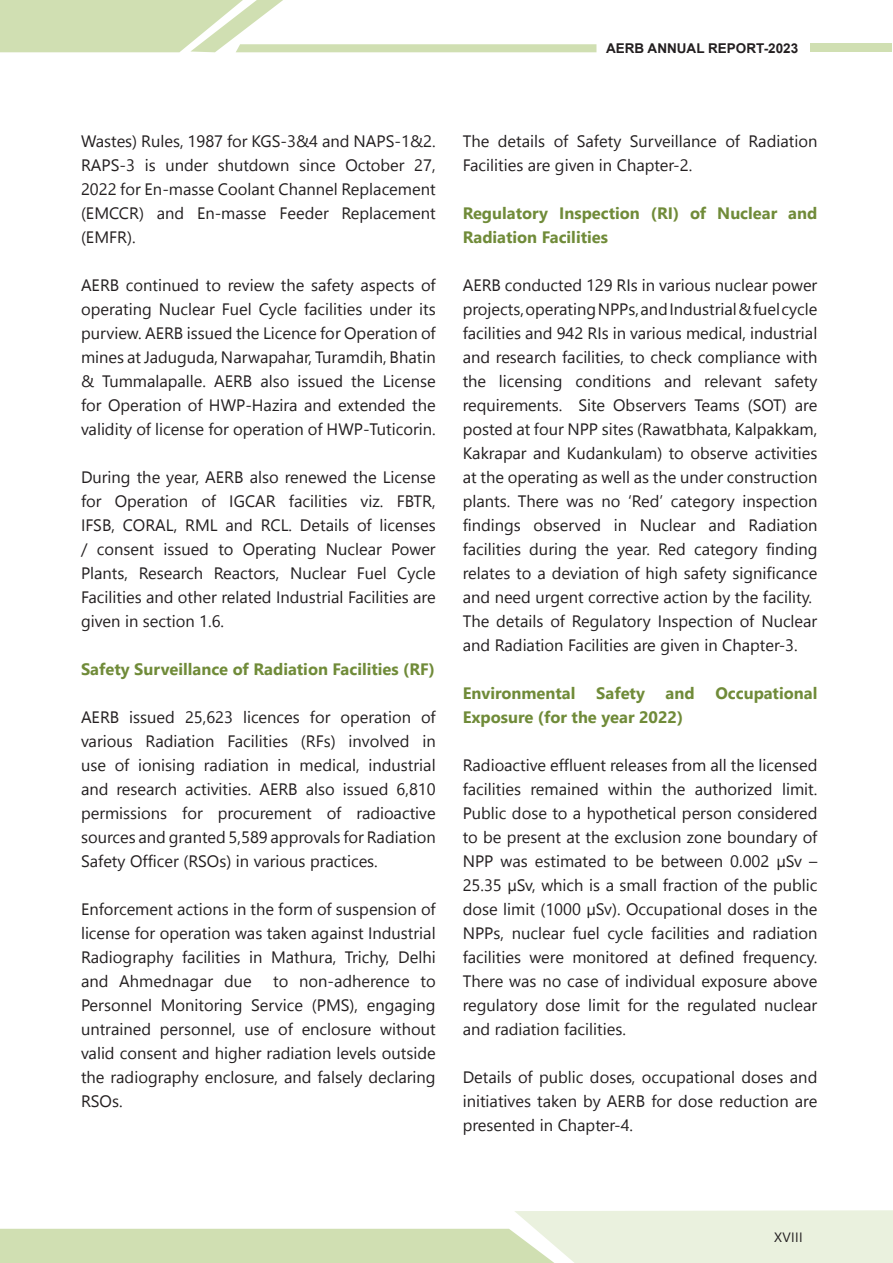
<style>
.page{position:relative;width:893px;height:1263px;background:#fff}
.page>*{position:absolute;margin:0;border:0;box-sizing:border-box;transform-origin:0 0}
.Body_Text_11{font:16.5px/24px "Nirmala UI";color:#231f20;text-align:justify}
.Exeutive_Summary{font:700 16.5px/24px "Nirmala UI";color:#708b39}
.t1{font:700 13.5px "Arial";color:#231f20}
.t2{font:13.5px "Nirmala UI";letter-spacing:.03em;color:#231f20}
</style>
<div class="page">
<svg style="left:0;top:1210px;width:893px;height:53px"></svg>
<div style="left:810px;top:44px;width:81px;height:8px;background:#d0dfb2"></div>
<svg style="left:0;top:0;width:596px;height:52px"></svg>
<p class="t1" style="left:606px;top:39px;width:194px">AERB ANNUAL REPORT-2023</p>
<p class="Body_Text_11" style="left:81px;top:128px;width:356px">Wastes) Rules, 1987 for KGS-3&amp;4 and NAPS-1&amp;2.<br>RAPS-3 is under shutdown since October 27, 2022 for En-masse Coolant Channel Replacement (EMCCR) and En-masse Feeder Replacement (EMFR).</p>
<p class="Body_Text_11" style="left:81px;top:272px;width:356px">AERB continued to review the safety aspects of operating Nuclear Fuel Cycle facilities under its purview. AERB issued the Licence for Operation of mines at Jaduguda, Narwapahar, Turamdih, Bhatin &amp; Tummalapalle. AERB also issued the License for Operation of HWP-Hazira and extended the validity of license for operation of HWP-Tuticorin.</p>
<p class="Body_Text_11" style="left:81px;top:464px;width:356px">During the year, AERB also renewed the License for Operation of IGCAR facilities viz. FBTR, IFSB, CORAL, RML and RCL. Details of licenses / consent issued to Operating Nuclear Power Plants, Research Reactors, Nuclear Fuel Cycle Facilities and other related Industrial Facilities are given in section 1.6.</p>
<p class="Exeutive_Summary" style="left:81px;top:656px;width:355px">Safety Surveillance of Radiation Facilities (RF)</p>
<p class="Body_Text_11" style="left:81px;top:704px;width:356px">AERB issued 25,623 licences for operation of various Radiation Facilities (RFs) involved in use of ionising radiation in medical, industrial and research activities. AERB also issued 6,810 permissions for procurement of radioactive sources and granted 5,589 approvals for Radiation Safety Officer (RSOs) in various practices.</p>
<p class="Body_Text_11" style="left:81px;top:896px;width:356px">Enforcement actions in the form of suspension of license for operation was taken against Industrial Radiography facilities in Mathura, Trichy, Delhi and Ahmednagar due</p>
<p class="Body_Text_11" style="left:81px;top:968px;width:356px;text-indent:192px">to non-adherence to Personnel Monitoring Service (PMS), engaging untrained personnel, use of enclosure without valid consent and higher radiation levels outside the radiography enclosure, and falsely declaring RSOs.</p>
<p class="Body_Text_11" style="left:463px;top:128px;width:356px">The details of Safety Surveillance of Radiation<br>Facilities are given in Chapter-2.</p>
<p class="Exeutive_Summary" style="left:463px;top:200px;width:356px">Regulatory Inspection (RI) of Nuclear and<br>Radiation Facilities</p>
<p class="Body_Text_11" style="left:463px;top:272px;width:356px">AERB conducted 129 RIs in various nuclear power projects, operating NPPs, and Industrial &amp; fuel cycle facilities and 942 RIs in various medical, industrial and research facilities, to check compliance with the licensing conditions and relevant safety requirements. Site Observers Teams (SOT) are posted at four NPP sites (Rawatbhata, Kalpakkam, Kakrapar and Kudankulam) to observe activities at the operating as well as the under construction plants. There was no ‘Red’ category inspection findings observed in Nuclear and Radiation facilities during the year. Red category finding relates to a deviation of high safety significance and need urgent corrective action by the facility.</p>
<p class="Body_Text_11" style="left:463px;top:608px;width:356px">The details of Regulatory Inspection of Nuclear and Radiation Facilities are given in Chapter-3.</p>
<p class="Exeutive_Summary" style="left:463px;top:680px;width:114px">Environmental</p>
<p class="Exeutive_Summary" style="left:596px;top:680px;width:50px">Safety</p>
<p class="Exeutive_Summary" style="left:666px;top:680px;width:31px">and</p>
<p class="Exeutive_Summary" style="left:715px;top:680px;width:103px">Occupational</p>
<p class="Exeutive_Summary" style="left:463px;top:704px;width:222px">Exposure (for the year 2022)</p>
<p class="Body_Text_11" style="left:463px;top:752px;width:356px">Radioactive effluent releases from all the licensed facilities remained within the authorized limit.<br>Public dose to a hypothetical person considered to be present at the exclusion zone boundary of NPP was estimated to be between 0.002 µSv – 25.35 µSv, which is a small fraction of the public dose limit (1000 µSv). Occupational doses in the NPPs, nuclear fuel cycle facilities and radiation facilities were monitored at defined frequency.<br>There was no case of individual exposure above regulatory dose limit for the regulated nuclear and radiation facilities.</p>
<p class="Body_Text_11" style="left:463px;top:1064px;width:356px">Details of public doses, occupational doses and initiatives taken by AERB for dose reduction are presented in Chapter-4.</p>
<p class="t2" style="left:774px;top:1226px;width:30px">XVIII</p>
</div>
